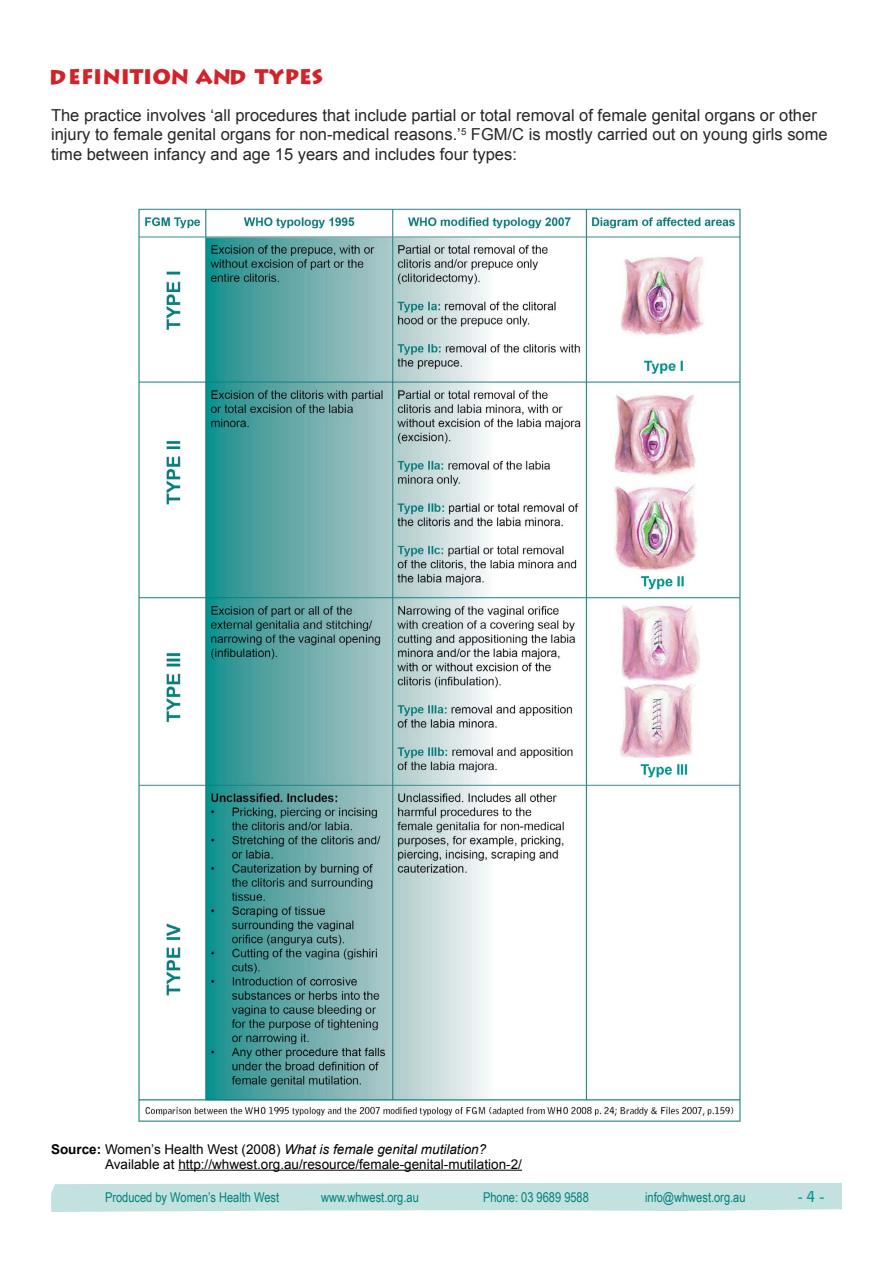
<style>
.page{position:relative;width:893px;height:1263px;background:#fff}
.page>*{position:absolute;margin:0;border:0;box-sizing:border-box;transform-origin:0 0}
.t1{font:900 21px "Liddie";color:#d2232a}
.t2{font:16.5px/19.8px "Arial";color:#262626}
.t3{font:700 15px "Bell Gothic Std";color:#00958e}
.t4{font:13.5px/15px "Arial";color:#000}
.t5{font:13.5px "Arial Narrow";color:#00928f}
.s1{font-weight:700}
.s2{font-style:italic}
</style>
<div class="page">
<svg style="left:51px;top:1183px;width:791px;height:29px;background:#c5e2e0"></svg>
<img style="left:137px;top:208px;width:604px;height:916px">
<hr style="left:178px;top:1170px;width:344px;height:1px;background:#000">
<p class="t1" style="left:51px;top:64px;width:274px">DEFINITION AND TYPES</p>
<p class="t2" style="left:51px;top:105px;width:778px">The practice involves ‘all procedures that include partial or total removal of female genital organs or other injury to female genital organs for non-medical reasons.’<sup>5</sup> FGM/C is mostly carried out on young girls some time between infancy and age 15 years and includes four types:</p>
<p class="t4" style="left:105px;top:1142px;width:418px;text-indent:-54px"><span class="s1">Source:</span> Women’s Health West (2008) <span class="s2">What is female genital mutilation?<br></span>Available at http://whwest.org.au/resource/female-genital-mutilation-2/</p>
<p class="t5" style="left:105px;top:1187px;width:176px">Produced by Women’s Health West</p>
<p class="t5" style="left:321px;top:1187px;width:99px">www.whwest.org.au</p>
<p class="t5" style="left:483px;top:1187px;width:107px">Phone: 03 9689 9588</p>
<p class="t5" style="left:645px;top:1187px;width:102px">info@whwest.org.au</p>
<p class="t3" style="left:798px;top:1187px;width:28px">- 4 -</p>
</div>
